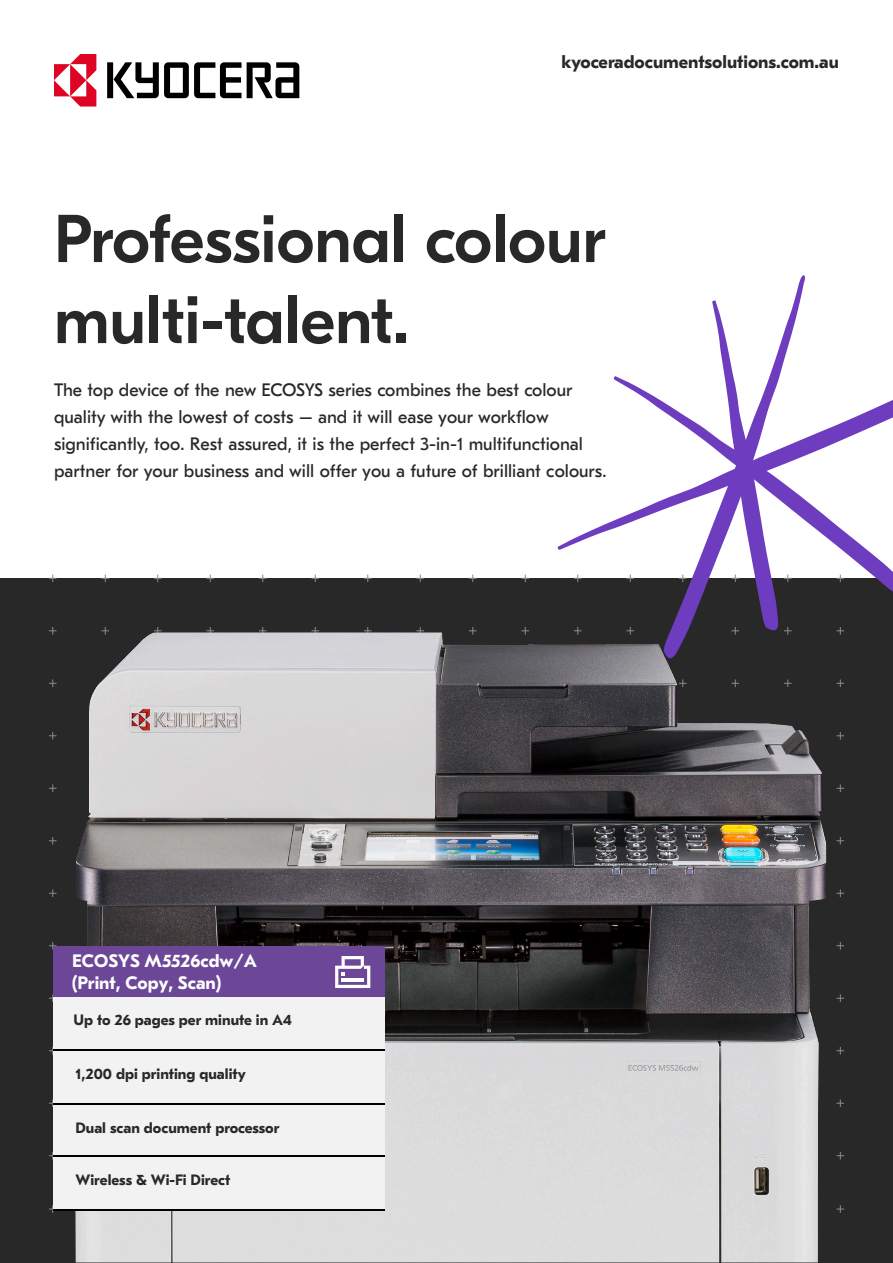
<style>
.page{position:relative;width:893px;height:1263px;background:#fff}
.page>*{position:absolute;margin:0;border:0;box-sizing:border-box;transform-origin:0 0}
.t1{font:500 67.5px/81px "GT Eesti Pro Display";color:#282828}
.t2{font:18px/27px "GT Eesti Pro Text";color:#282828}
.t3{font:700 18px/21.6px "GT Eesti Pro Text";color:#fff}
.t4{font:700 18px "GT Eesti Pro Text";color:#282828}
.t5{font:700 15px "GT Eesti Pro Text";color:#282828}
</style>
<div class="page">
<div style="left:0;top:578px;width:893px;height:685px;background:#282828"></div>
<svg style="left:469px;top:574px;width:8px;height:8px"></svg>
<svg style="left:259px;top:574px;width:8px;height:8px"></svg>
<svg style="left:49px;top:574px;width:8px;height:8px"></svg>
<svg style="left:521px;top:574px;width:8px;height:8px"></svg>
<svg style="left:311px;top:574px;width:8px;height:8px"></svg>
<svg style="left:101px;top:574px;width:8px;height:8px"></svg>
<svg style="left:364px;top:574px;width:8px;height:8px"></svg>
<svg style="left:154px;top:574px;width:8px;height:8px"></svg>
<svg style="left:416px;top:574px;width:8px;height:8px"></svg>
<svg style="left:206px;top:574px;width:8px;height:8px"></svg>
<svg style="left:836px;top:784px;width:8px;height:8px"></svg>
<svg style="left:49px;top:784px;width:8px;height:8px"></svg>
<svg style="left:836px;top:994px;width:8px;height:8px"></svg>
<svg style="left:49px;top:994px;width:4px;height:8px"></svg>
<svg style="left:469px;top:627px;width:8px;height:5px"></svg>
<svg style="left:259px;top:627px;width:8px;height:5px"></svg>
<svg style="left:49px;top:627px;width:8px;height:8px"></svg>
<svg style="left:521px;top:627px;width:8px;height:5px"></svg>
<svg style="left:311px;top:627px;width:8px;height:5px"></svg>
<svg style="left:101px;top:627px;width:8px;height:5px"></svg>
<svg style="left:364px;top:627px;width:8px;height:5px"></svg>
<svg style="left:154px;top:627px;width:8px;height:5px"></svg>
<svg style="left:416px;top:627px;width:8px;height:5px"></svg>
<svg style="left:206px;top:627px;width:8px;height:5px"></svg>
<svg style="left:836px;top:837px;width:8px;height:7px"></svg>
<svg style="left:49px;top:837px;width:8px;height:7px"></svg>
<svg style="left:836px;top:1047px;width:8px;height:7px"></svg>
<svg style="left:49px;top:1047px;width:4px;height:7px"></svg>
<svg style="left:836px;top:679px;width:8px;height:8px"></svg>
<svg style="left:49px;top:679px;width:8px;height:8px"></svg>
<svg style="left:836px;top:889px;width:8px;height:8px"></svg>
<svg style="left:49px;top:889px;width:8px;height:8px"></svg>
<svg style="left:836px;top:1099px;width:8px;height:8px"></svg>
<svg style="left:49px;top:1099px;width:4px;height:8px"></svg>
<svg style="left:836px;top:732px;width:8px;height:7px"></svg>
<svg style="left:49px;top:732px;width:8px;height:7px"></svg>
<svg style="left:836px;top:942px;width:8px;height:7px"></svg>
<svg style="left:49px;top:942px;width:8px;height:7px"></svg>
<svg style="left:836px;top:1152px;width:8px;height:7px"></svg>
<svg style="left:49px;top:1152px;width:4px;height:7px"></svg>
<svg style="left:836px;top:1205px;width:8px;height:8px"></svg>
<svg style="left:49px;top:1205px;width:5px;height:8px"></svg>
<img style="left:75px;top:632px;width:751px;height:630px">
<svg style="left:54px;top:54px;width:42px;height:53px"></svg>
<svg style="left:107px;top:62px;width:192px;height:36px"></svg>
<svg style="left:53px;top:1102px;width:332px;height:3px"></svg>
<div style="left:53px;top:946px;width:332px;height:51px;background:#6c4797"></div>
<svg style="left:335px;top:956px;width:35px;height:32px"></svg>
<svg style="left:53px;top:1155px;width:332px;height:56px;background:#303030"></svg>
<div style="left:53px;top:1158px;width:332px;height:51px;background:#f2f2f2"></div>
<div style="left:53px;top:1105px;width:332px;height:50px;background:#f2f2f2"></div>
<svg style="left:53px;top:1048px;width:332px;height:3px"></svg>
<div style="left:53px;top:997px;width:332px;height:51px;background:#f2f2f2"></div>
<div style="left:53px;top:1051px;width:332px;height:51px;background:#f2f2f2"></div>
<svg style="left:558px;top:275px;width:335px;height:384px"></svg>
<p class="t4" style="left:561px;top:51px;width:279px">kyoceradocumentsolutions.com.au</p>
<p class="t1" style="left:54px;top:200px;width:553px">Professional colour multi-talent.</p>
<p class="t2" style="left:54px;top:377px;width:554px">The top device of the new ECOSYS series combines the best colour quality with the lowest of costs – and it will ease your workflow significantly, too. Rest assured, it is the perfect 3-in-1 multifunctional partner for your business and will offer you a future of brilliant colours.</p>
<p class="t3" style="left:72px;top:950px;width:186px">ECOSYS M5526cdw/A (Print, Copy, Scan)</p>
<p class="t5" style="left:73px;top:1011px;width:220px">Up to 26 pages per minute in A4</p>
<p class="t5" style="left:75px;top:1065px;width:172px">1,200 dpi printing quality</p>
<p class="t5" style="left:75px;top:1119px;width:205px">Dual scan document processor</p>
<p class="t5" style="left:75px;top:1172px;width:156px">Wireless &amp; Wi-Fi Direct</p>
</div>
